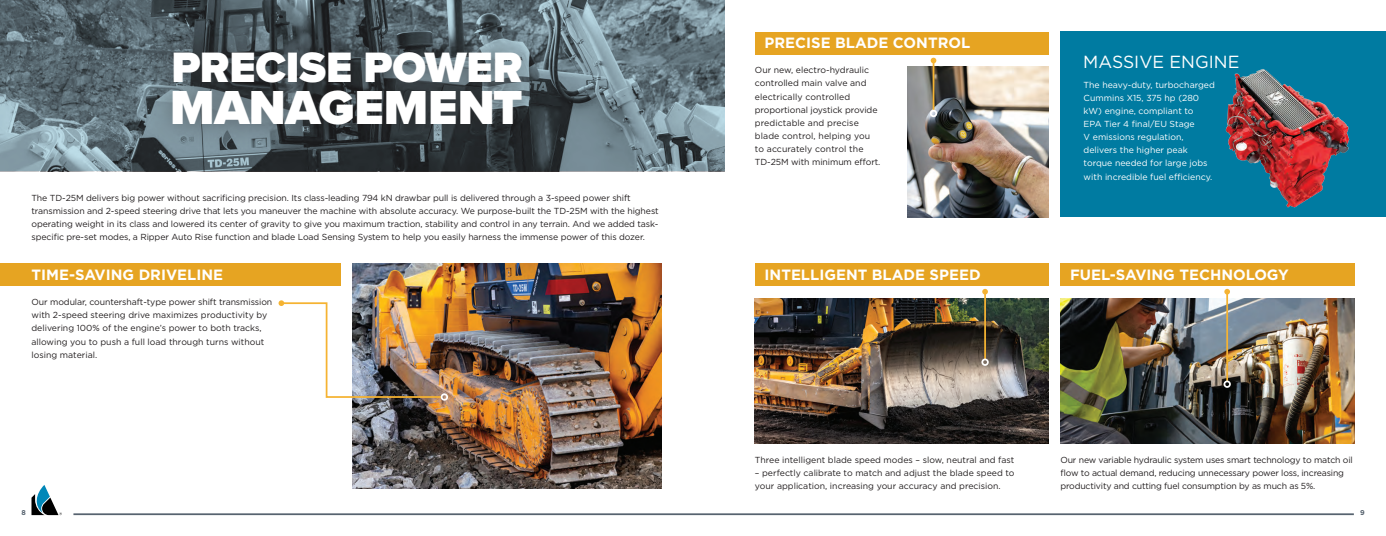
<style>
.page{position:relative;width:1386px;height:536px;background:#fff}
.page>*{position:absolute;margin:0;border:0;box-sizing:border-box;transform-origin:0 0}
.t1{font:900 49.44px "Proxima Nova";letter-spacing:-.01em;color:#fff}
.t2{font:900 44.01px "Proxima Nova";letter-spacing:-.005em;color:#fff}
.t3{font:17.5px "Gotham";color:#fff}
.t4{font:700 14.88px "Gotham";color:#fff}
.t5{font:8.75px/13.1px "Gotham";letter-spacing:-.01em;color:#231f20}
.t6{font:8.75px/13.1px "Gotham";color:#fff}
.t7{font:700 7px "Gotham";color:#57636f}
</style>
<div class="page">
<div style="left:1060px;top:32px;width:326px;height:185px;background:#007ba1"></div>
<img style="left:352px;top:263px;width:310px;height:225px">
<div style="left:755px;top:32px;width:294px;height:22px;background:#e6a422"></div>
<div style="left:0;top:263px;width:341px;height:23px;background:#e6a422"></div>
<svg style="left:0;top:0;width:724px;height:171px;background:#5f7078"></svg>
<img style="left:908px;top:66px;width:141px;height:151px">
<hr style="left:933px;top:59px;width:1px;height:52px;background:#f5b332">
<div style="left:930px;top:110px;width:7px;height:7px;border:2px solid #fff;border-radius:50%"></div>
<svg style="left:931px;top:58px;width:5px;height:5px"></svg>
<img style="left:755px;top:298px;width:294px;height:145px">
<div style="left:1060px;top:263px;width:294px;height:23px;background:#e6a422"></div>
<div style="left:755px;top:263px;width:294px;height:23px;background:#e6a422"></div>
<img style="left:1060px;top:298px;width:294px;height:145px">
<hr style="left:984px;top:290px;width:2px;height:69px;background:#f5b332">
<div style="left:981px;top:358px;width:8px;height:8px;border:2px solid #fff;border-radius:50%"></div>
<svg style="left:982px;top:289px;width:6px;height:5px"></svg>
<hr style="left:1226px;top:292px;width:2px;height:89px;background:#f5b332">
<div style="left:1224px;top:380px;width:7px;height:7px;border:2px solid #fff;border-radius:50%"></div>
<svg style="left:1224px;top:289px;width:6px;height:5px"></svg>
<div style="left:147px;top:27px;width:399px;height:122px;background:#231f20;opacity:.5"></div>
<img style="left:279px;top:300px;width:164px;height:98px">
<img style="left:1225px;top:69px;width:125px;height:139px">
<div style="left:441px;top:393px;width:7px;height:7px;border:2px solid #fff;border-radius:50%"></div>
<svg style="left:32px;top:485px;width:30px;height:30px"></svg>
<hr style="left:73px;top:513px;width:1281px;height:2px;background:#57636f">
<h3 class="t4" style="left:765px;top:33px;width:207px">PRECISE BLADE CONTROL</h3>
<h2 class="t2" style="left:172px;top:34px;width:353px">PRECISE POWER</h2>
<h3 class="t3" style="left:1083px;top:51px;width:158px">MASSIVE ENGINE</h3>
<h1 class="t1" style="left:170px;top:71px;width:354px">MANAGEMENT</h1>
<p class="t5" style="left:755px;top:63px;width:127px">Our new, electro-hydraulic controlled main valve and electrically controlled proportional joystick provide predictable and precise blade control, helping you to accurately control the<br>TD-25M with minimum effort.</p>
<p class="t6" style="left:1084px;top:78px;width:133px">The heavy-duty, turbocharged<br>Cummins X15, 375 hp (280 kW) engine, compliant to<br>EPA Tier 4 final/EU Stage<br>V emissions regulation, delivers the higher peak torque needed for large jobs with incredible fuel efficiency.</p>
<p class="t5" style="left:32px;top:191px;width:629px">The TD-25M delivers big power without sacrificing precision. Its class-leading 794 kN drawbar pull is delivered through a 3-speed power shift transmission and 2-speed steering drive that lets you maneuver the machine with absolute accuracy. We purpose-built the TD-25M with the highest operating weight in its class and lowered its center of gravity to give you maximum traction, stability and control in any terrain. And we added task&shy;specific pre-set modes, a Ripper Auto Rise function and blade Load Sensing System to help you easily harness the immense power of this dozer.</p>
<h3 class="t4" style="left:31px;top:265px;width:193px">TIME-SAVING DRIVELINE</h3>
<p class="t5" style="left:32px;top:295px;width:242px">Our modular, countershaft-type power shift transmission with 2-speed steering drive maximizes productivity by delivering 100% of the engine’s power to both tracks, allowing you to push a full load through turns without losing material.</p>
<h3 class="t4" style="left:765px;top:265px;width:218px">INTELLIGENT BLADE SPEED</h3>
<h3 class="t4" style="left:1070px;top:265px;width:220px">FUEL-SAVING TECHNOLOGY</h3>
<p class="t5" style="left:755px;top:452px;width:261px">Three intelligent blade speed modes – slow, neutral and fast</p>
<p class="t5" style="left:755px;top:465px;width:261px">– perfectly calibrate to match and adjust the blade speed to your application, increasing your accuracy and precision.</p>
<p class="t5" style="left:1060px;top:452px;width:294px">Our new variable hydraulic system uses smart technology to match oil flow to actual demand, reducing unnecessary power loss, increasing productivity and cutting fuel consumption by as much as 5%.</p>
<p class="t7" style="left:21px;top:508px;width:6px">8</p>
<p class="t7" style="left:1360px;top:508px;width:6px">9</p>
</div>
